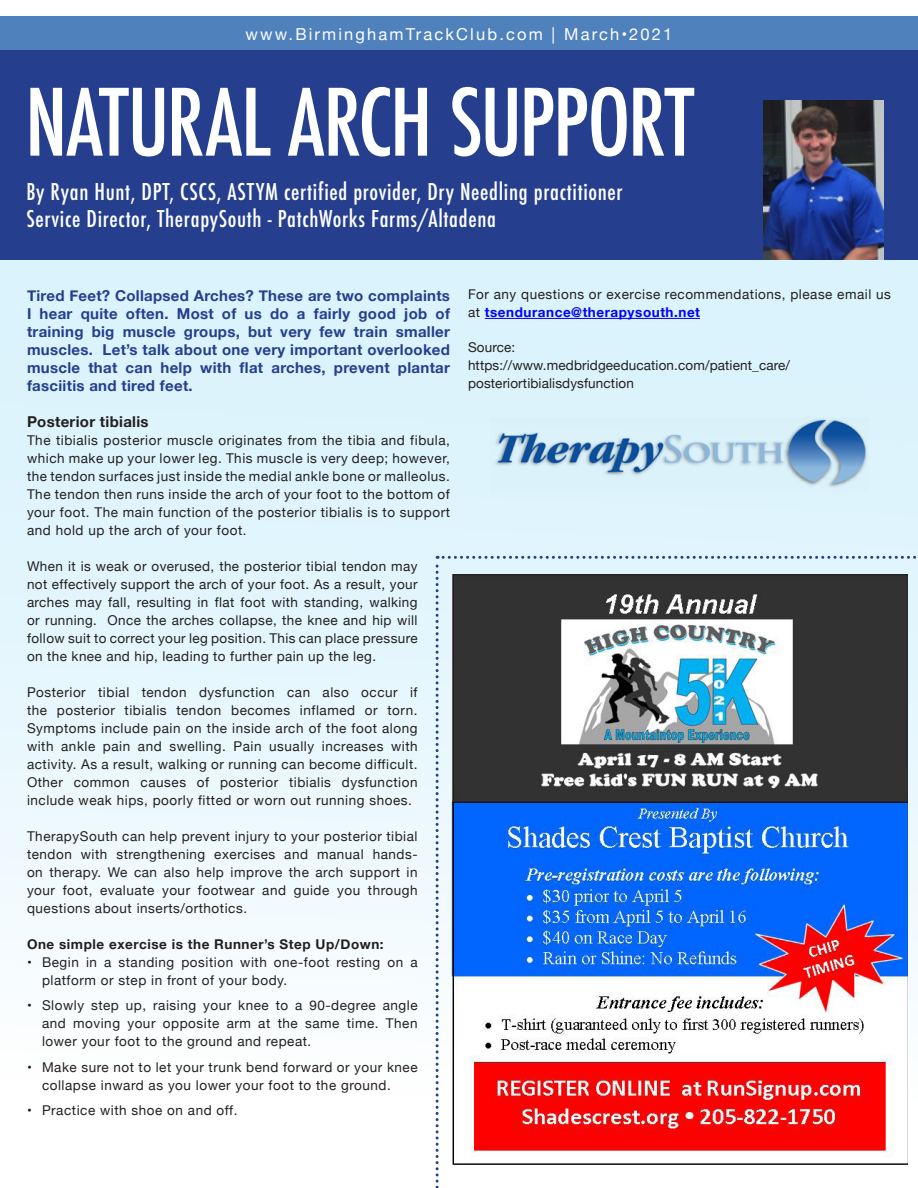
<style>
.page{position:relative;width:918px;height:1188px;background:#fff}
.page>*{position:absolute;margin:0;border:0;box-sizing:border-box;transform-origin:0 0}
.t1{font:500 condensed 90px "Futura";letter-spacing:-.02em;color:#fff}
.t2{font:500 condensed 22.5px "Futura";letter-spacing:.03em;color:#fff}
.t3{font:16.5px "Helvetica Neue";letter-spacing:.13em;color:#fff}
.t4{font:700 15px/18px "Helvetica Neue";letter-spacing:.02em;color:#253f8e;text-align:justify}
.t5{font:700 15px "Helvetica Neue";letter-spacing:.02em;color:#231f20}
.t6{font:13.5px/18px "Helvetica Neue";letter-spacing:.04em;color:#231f20;text-align:justify}
.t7{font:13.5px/18px "Helvetica Neue";letter-spacing:.01em;color:#231f20}
.t8{font:700 13.5px "Helvetica Neue";letter-spacing:.04em;color:#231f20}
.s1{font-weight:700;color:#00f}
</style>
<div class="page">
<div style="left:0;top:16px;width:918px;height:34px;background:#4f81bd"></div>
<div style="left:0;top:180px;width:918px;height:920px;background:linear-gradient(to bottom,#d2f0fb,#fbfdfe)"></div>
<div style="left:0;top:50px;width:918px;height:209px;background:#253f8e"></div>
<hr style="left:485px;top:318px;width:215px;height:1px;background:#00f">
<img style="left:763px;top:100px;width:120px;height:160px">
<svg style="left:436px;top:556px;width:482px;height:632px"></svg>
<img style="left:452px;top:575px;width:456px;height:589px">
<img style="left:490px;top:418px;width:379px;height:74px">
<p class="t3" style="left:246px;top:22px;width:428px">www.BirminghamTrackClub.com | March•2021</p>
<p class="t1" style="left:25px;top:65px;width:670px">NATURAL ARCH SUPPORT</p>
<p class="t2" style="left:26px;top:178px;width:598px">By Ryan Hunt, DPT, CSCS, ASTYM certified provider, Dry Needling practitioner</p>
<p class="t2" style="left:26px;top:205px;width:471px">Service Director, TherapySouth - PatchWorks Farms/Altadena</p>
<p class="t4" style="left:27px;top:287px;width:425px">Tired Feet? Collapsed Arches? These are two complaints I hear quite often. Most of us do a fairly good job of training big muscle groups, but very few train smaller muscles. Let’s talk about one very important overlooked muscle that can help with flat arches, prevent plantar fasciitis and tired feet.</p>
<p class="t5" style="left:27px;top:410px;width:123px">Posterior tibialis</p>
<p class="t6" style="left:27px;top:432px;width:425px">The tibialis posterior muscle originates from the tibia and fibula, which make up your lower leg. This muscle is very deep; however, the tendon surfaces just inside the medial ankle bone or malleolus.<br>The tendon then runs inside the arch of your foot to the bottom of your foot. The main function of the posterior tibialis is to support and hold up the arch of your foot.</p>
<p class="t6" style="left:27px;top:558px;width:392px">When it is weak or overused, the posterior tibial tendon may not effectively support the arch of your foot. As a result, your arches may fall, resulting in flat foot with standing, walking or running. Once the arches collapse, the knee and hip will follow suit to correct your leg position. This can place pressure on the knee and hip, leading to further pain up the leg.</p>
<p class="t6" style="left:27px;top:684px;width:392px">Posterior tibial tendon dysfunction can also occur if the posterior tibialis tendon becomes inflamed or torn.<br>Symptoms include pain on the inside arch of the foot along with ankle pain and swelling. Pain usually increases with activity. As a result, walking or running can become difficult.</p>
<p class="t6" style="left:27px;top:774px;width:392px">Other common causes of posterior tibialis dysfunction include weak hips, poorly fitted or worn out running shoes.</p>
<p class="t6" style="left:27px;top:828px;width:392px">TherapySouth can help prevent injury to your posterior tibial tendon with strengthening exercises and manual hands&shy;on therapy. We can also help improve the arch support in your foot, evaluate your footwear and guide you through questions about inserts/orthotics.</p>
<p class="t8" style="left:27px;top:933px;width:358px">One simple exercise is the Runner’s Step Up/Down:</p>
<p class="t6" style="left:42px;top:954px;width:377px;text-indent:-15px">• Begin in a standing position with one-foot resting on a platform or step in front of your body.</p>
<p class="t6" style="left:42px;top:997px;width:377px;text-indent:-15px">• Slowly step up, raising your knee to a 90-degree angle and moving your opposite arm at the same time. Then lower your foot to the ground and repeat.</p>
<p class="t6" style="left:42px;top:1059px;width:377px;text-indent:-15px">• Make sure not to let your trunk bend forward or your knee collapse inward as you lower your foot to the ground.</p>
<p class="t6" style="left:27px;top:1102px;width:212px">• Practice with shoe on and off.</p>
<p class="t6" style="left:468px;top:286px;width:425px">For any questions or exercise recommendations, please email us at <span class="s1">tsendurance@therapysouth.net</span></p>
<p class="t7" style="left:468px;top:339px;width:324px">Source: https://www.medbridgeeducation.com/patient_care/ posteriortibialisdysfunction</p>
</div>
